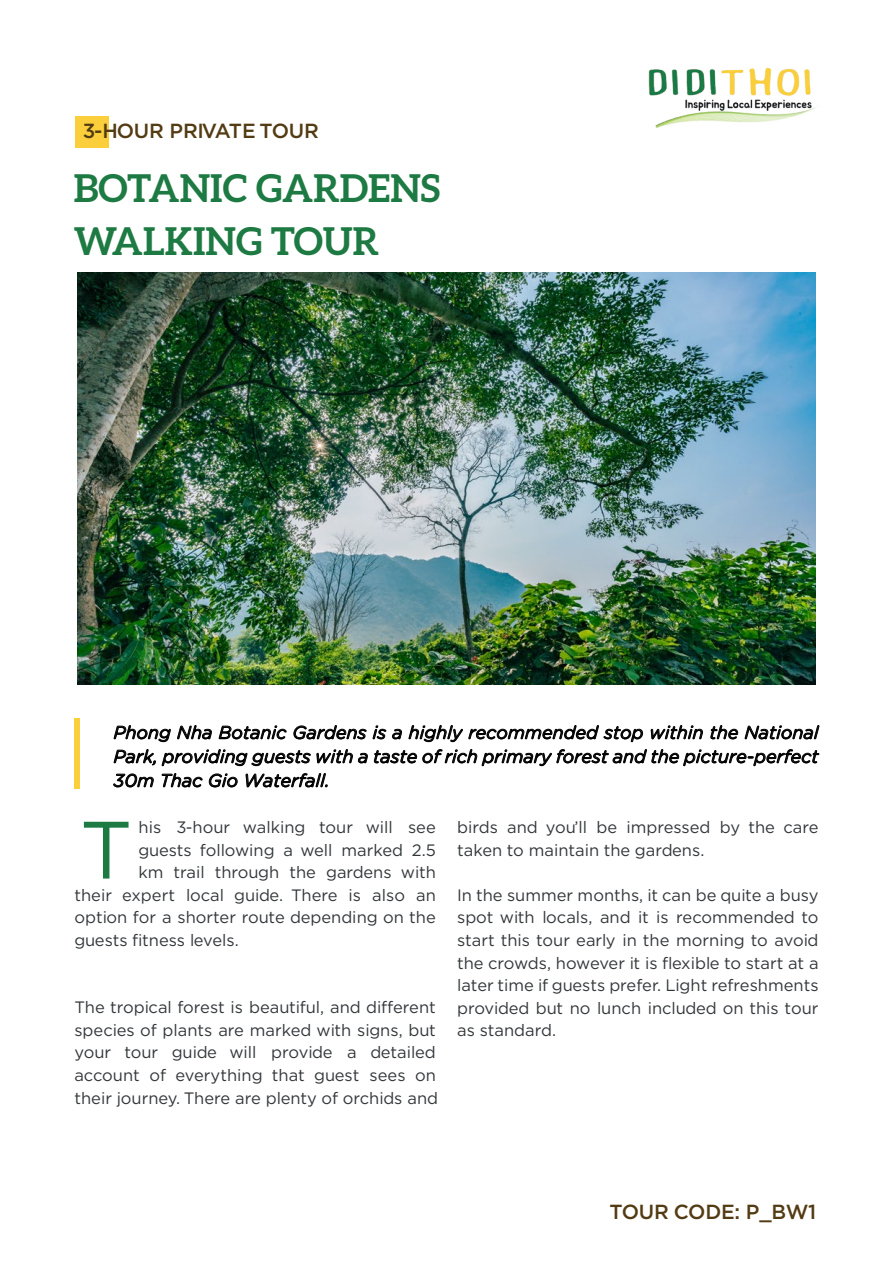
<style>
.page{position:relative;width:893px;height:1263px;background:#fff}
.page>*{position:absolute;margin:0;border:0;box-sizing:border-box;transform-origin:0 0}
.t1{font:700 38.4px/52.5px "SVN Aleo";color:#1d7a43}
.t2{font:500 20.4px "Gotham";letter-spacing:-.01em;color:#533b13}
.t3{font:italic 18px/24px "HJ Gotham Round";color:#000001;text-align:justify}
.t4{font:16.5px/22.5px "Gotham";color:#33373a}
</style>
<div class="page">
<img style="left:77px;top:273px;width:739px;height:411px">
<svg style="left:113px;top:725px;width:706px;height:63px"></svg>
<img style="left:648px;top:67px;width:168px;height:62px">
<div style="left:75px;top:116px;width:34px;height:32px;background:#facf3b"></div>
<div style="left:74px;top:718px;width:6px;height:71px;background:#facf3b"></div>
<svg style="left:84px;top:822px;width:45px;height:56px"></svg>
<p class="t2" style="left:83px;top:116px;width:238px">3-HOUR PRIVATE TOUR</p>
<h1 class="t1" style="left:74px;top:159px;width:368px">BOTANIC GARDENS<br>WALKING TOUR</h1>
<p class="t3" style="left:113px;top:719px;width:707px">Phong Nha Botanic Gardens is a highly recommended stop within the National Park, providing guests with a taste of rich primary forest and the picture-perfect 30m Thac Gio Waterfall.</p>
<p class="t4" style="left:139px;top:815px;width:299px">his 3-hour walking tour will see</p>
<p class="t4" style="left:139px;top:838px;width:299px">guests following a well marked 2.5</p>
<p class="t4" style="left:139px;top:860px;width:299px">km trail through the gardens with</p>
<p class="t4" style="left:74px;top:883px;width:363px">their expert local guide. There is also an</p>
<p class="t4" style="left:74px;top:905px;width:363px">option for a shorter route depending on the</p>
<p class="t4" style="left:74px;top:928px;width:166px">guests fitness levels.</p>
<p class="t4" style="left:457px;top:815px;width:363px">birds and you’ll be impressed by the care taken to maintain the gardens.</p>
<p class="t4" style="left:457px;top:883px;width:363px;text-align:justify">In the summer months, it can be quite a busy spot with locals, and it is recommended to start this tour early in the morning to avoid the crowds, however it is flexible to start at a later time if guests prefer. Light refreshments provided but no lunch included on this tour as standard.</p>
<p class="t4" style="left:74px;top:995px;width:365px">The tropical forest is beautiful, and different species of plants are marked with signs, but your tour guide will provide a detailed account of everything that guest sees on their journey. There are plenty of orchids and</p>
<p class="t2" style="left:610px;top:1196px;width:208px">TOUR CODE: P_BW1</p>
</div>
